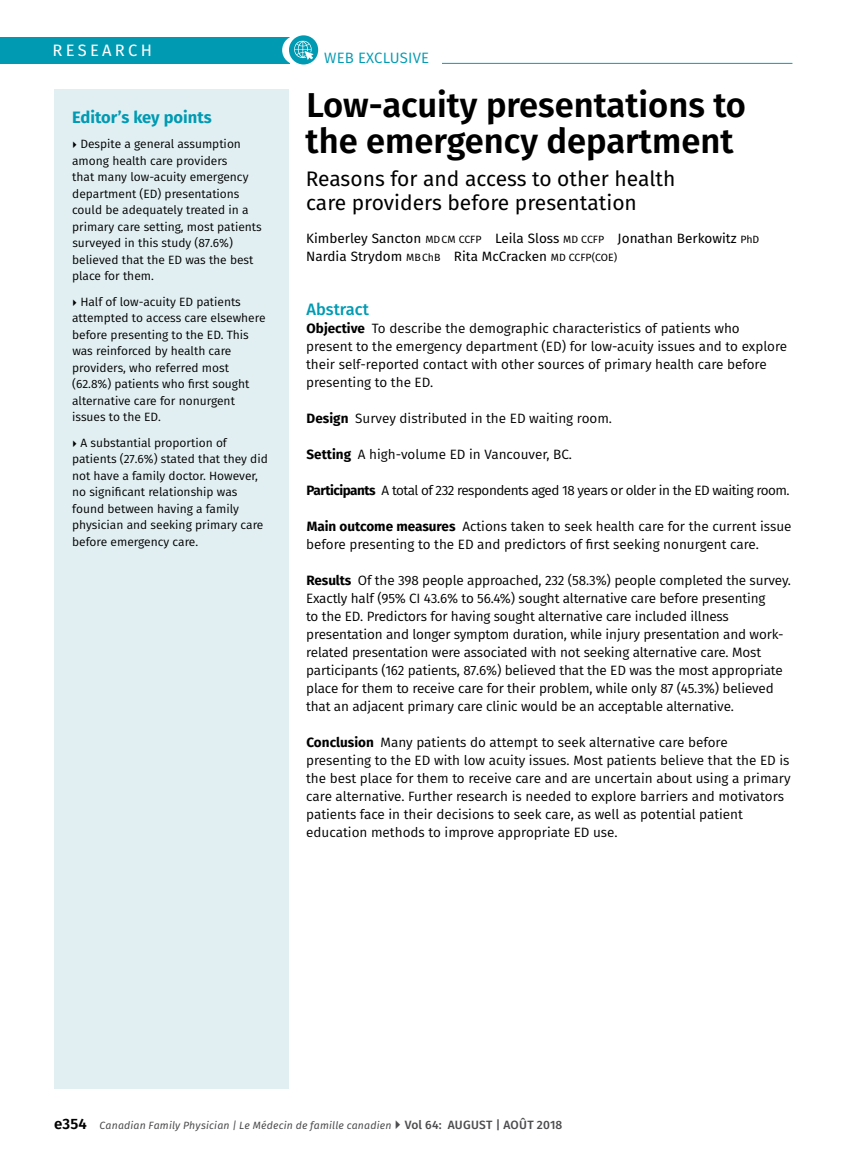
<style>
.page{position:relative;width:851px;height:1161px;background:#fff}
.page>*{position:absolute;margin:0;border:0;box-sizing:border-box;transform-origin:0 0}
.t1{font:600 34.5px/36px "Fira Sans";color:#000}
.t2{font:21px/24px "Fira Sans";color:#000}
.t3{font:700 16.5px "Fira Sans";color:#009bb3}
.t4{font:16.5px "Fira Sans";letter-spacing:.2em;color:#fff}
.t5{font:500 16.5px "Fira Sans";color:#009bb3}
.t6{font:15px "Fira Sans";letter-spacing:.01em;color:#009bb3}
.t7{font:13.5px/18px "Fira Sans";letter-spacing:-.01em;color:#000}
.t8{font:13.5px/18px "Fira Sans";color:#000}
.t9{font:13.5px "Fira Sans";letter-spacing:-.035em;color:#000}
.t10{font:12px/16.5px "Fira Sans";color:#000}
.t11{font:italic 10.5px "Fira Sans";letter-spacing:.015em;color:#4d4d4f}
.s1{font-size:10.5px}
.s2{font-weight:700}
.s3{font-weight:600;font-style:normal;font-size:15px;color:#000}
.s4{font-weight:500;font-style:normal;font-size:12px}
</style>
<div class="page">
<hr style="left:355px;top:63px;width:437px;height:1px;background:#009bb3">
<div style="left:0;top:37px;width:290px;height:27px;background:#009bb3"></div>
<div style="left:324px;top:49px;width:117px;height:22px;background:#fff"></div>
<div style="left:282px;top:36px;width:29px;height:29px;background:#fff;border-radius:50%"></div>
<svg style="left:289px;top:35px;width:29px;height:29px"></svg>
<div style="left:289px;top:37px;width:28px;height:25px;background:#009bb3;border-radius:50%"></div>
<svg style="left:294px;top:41px;width:20px;height:19px"></svg>
<div style="left:54px;top:89px;width:234px;height:1000px;background:#e1eff2"></div>
<p class="t4" style="left:52px;top:38px;width:101px">RESEARCH</p>
<h1 class="t3" style="left:72px;top:103px;width:141px">Editor’s key points</h1>
<p class="t10" style="left:72px;top:135px;width:191px;text-indent:8px">Despite a general assumption among health care providers<br>that many low-acuity emergency department (ED) presentations could be adequately treated in a primary care setting, most patients surveyed in this study (87.6%) believed that the ED was the best place for them.</p>
<p class="t10" style="left:72px;top:293px;width:195px;text-indent:8px">Half of low-acuity ED patients attempted to access care elsewhere before presenting to the ED. This was reinforced by health care providers, who referred most (62.8%) patients who frst sought alternative care for nonurgent issues to the ED.</p>
<p class="t10" style="left:72px;top:434px;width:197px;text-indent:8px">A substantial proportion of patients (27.6%) stated that they did not have a family doctor. However, no signifcant relationship was found between having a family physician and seeking primary care before emergency care.</p>
<p class="t6" style="left:324px;top:47px;width:106px">WEB EXCLUSIVE</p>
<h1 class="t1" style="left:305px;top:85px;width:442px">Low-acuity presentations to the emergency department</h1>
<h2 class="t2" style="left:306px;top:166px;width:371px">Reasons for and access to other health care providers before presentation</h2>
<p class="t8" style="left:306px;top:229px;width:454px">Kimberley Sancton <span class="s1">MDCM CCFP</span> Leila Sloss <span class="s1">MD CCFP</span> Jonathan Berkowitz <span class="s1">PhD<br></span>Nardia Strydom <span class="s1">MBChB</span> Rita McCracken <span class="s1">MD CCFP(COE)</span></p>
<p class="t5" style="left:306px;top:296px;width:64px">Abstract</p>
<p class="t7" style="left:306px;top:319px;width:482px"><span class="s2">Objective</span> To describe the demographic characteristics of patients who present to the emergency department (ED) for low-acuity issues and to explore their self-reported contact with other sources of primary health care before presenting to the ED.</p>
<p class="t7" style="left:306px;top:409px;width:307px"><span class="s2">Design</span> Survey distributed in the ED waiting room.</p>
<p class="t7" style="left:306px;top:445px;width:267px"><span class="s2">Setting</span> A high-volume ED in Vancouver, BC.</p>
<p class="t9" style="left:306px;top:480px;width:484px"><span class="s2">Participants</span> A total of 232 respondents aged 18 years or older in the ED waiting room.</p>
<p class="t7" style="left:306px;top:517px;width:487px"><span class="s2">Main outcome measures</span> Actions taken to seek health care for the current issue before presenting to the ED and predictors of frst seeking nonurgent care.</p>
<p class="t7" style="left:306px;top:571px;width:486px"><span class="s2">Results</span> Of the 398 people approached, 232 (58.3%) people completed the survey.<br>Exactly half (95% CI 43.6% to 56.4%) sought alternative care before presenting<br>to the ED. Predictors for having sought alternative care included illness presentation and longer symptom duration, while injury presentation and work&shy;related presentation were associated with not seeking alternative care. Most participants (162 patients, 87.6%) believed that the ED was the most appropriate place for them to receive care for their problem, while only 87 (45.3%) believed that an adjacent primary care clinic would be an acceptable alternative.</p>
<p class="t7" style="left:306px;top:733px;width:486px"><span class="s2">Conclusion</span> Many patients do attempt to seek alternative care before presenting to the ED with low acuity issues. Most patients believe that the ED is the best place for them to receive care and are uncertain about using a primary care alternative. Further research is needed to explore barriers and motivators patients face in their decisions to seek care, as well as potential patient education methods to improve appropriate ED use.</p>
<p class="t11" style="left:54px;top:1117px;width:510px"><span class="s3">e354</span> Canadian Family Physician | Le Médecin de famille canadien <span class="s4">Vol 64: AUGUST | AOÛT 2018</span></p>
</div>
